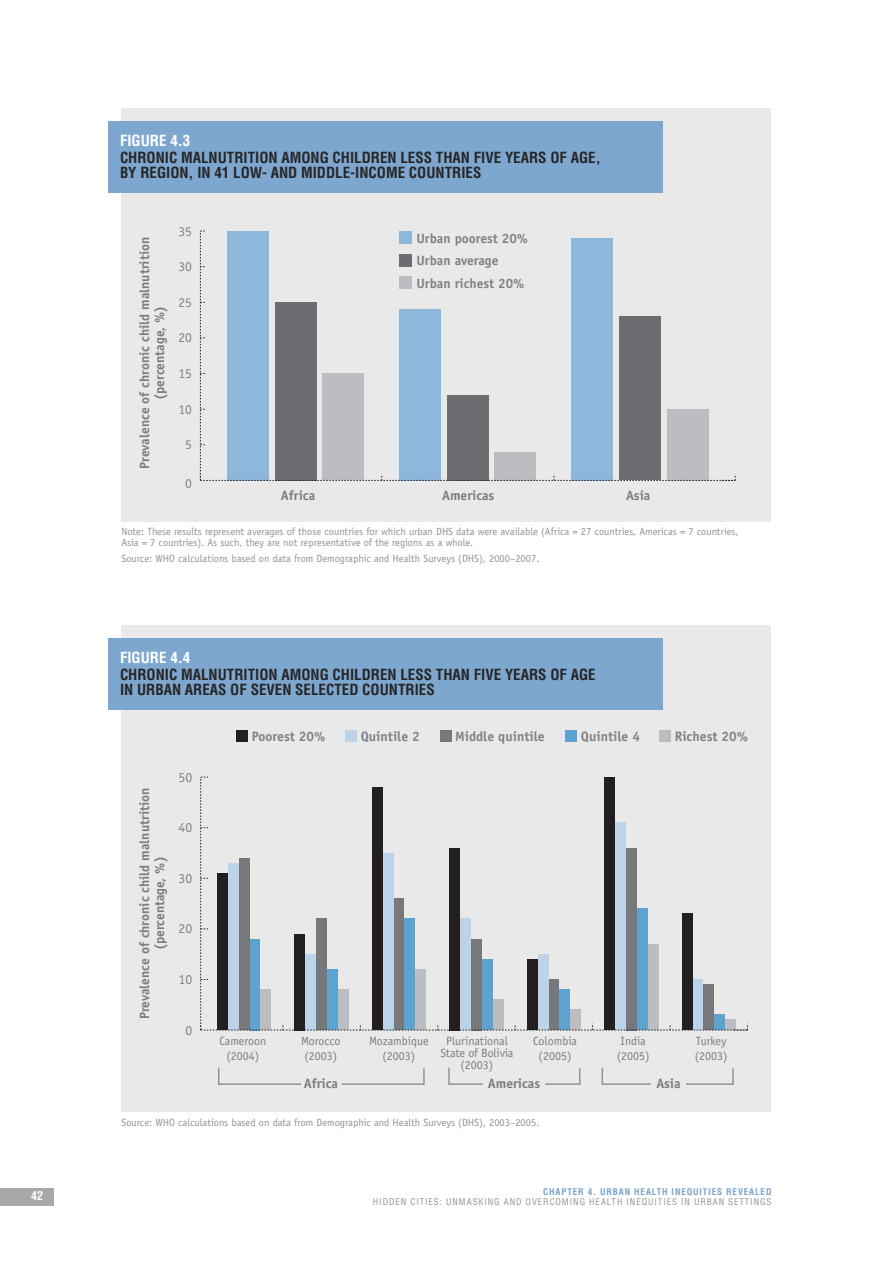
<style>
.page{position:relative;width:893px;height:1263px;background:#fff}
.page>*{position:absolute;margin:0;border:0;box-sizing:border-box;transform-origin:0 0}
.t1{font:700 condensed 15px/15px "Helvetica";color:#272627}
.t2{font:700 condensed 15px "Helvetica";color:#fff}
.t3{font:700 13.65px "Officina Sans";color:#808285}
.t4{font:13.65px "Officina Sans";color:#808285}
.t5{font:700 13.5px/15px "Officina Sans";color:#7d7d7d;text-align:center}
.t6{font:700 13.5px "Officina Sans";color:#808285}
.t7{font:13.5px "Officina Sans";color:#808285}
.t8{font:12px/15px "Officina Sans";color:#7d7d7d;text-align:center}
.t9{font:700 condensed 12px "Helvetica";color:#fff}
.t10{font:10.5px/11.1px "Officina Sans";color:#939393}
.t11{font:condensed 9px "Helvetica";letter-spacing:.1em;color:#939393}
.t12{font:700 condensed 9px "Helvetica";letter-spacing:.1em;color:#77a2ce}
</style>
<div class="page">
<div style="left:0;top:1188px;width:54px;height:18px;background:#a9a8a9"></div>
<div style="left:121px;top:108px;width:650px;height:413px;background:#e9e9e9"></div>
<svg style="left:200px;top:231px;width:536px;height:250px"></svg>
<div style="left:399px;top:276px;width:12px;height:13px;background:#bcbdc0"></div>
<div style="left:399px;top:254px;width:12px;height:12px;background:#6c6d70"></div>
<div style="left:399px;top:231px;width:12px;height:13px;background:#8db8dc"></div>
<div style="left:108px;top:122px;width:555px;height:71px;background:#7ea7d0"></div>
<div style="left:121px;top:625px;width:650px;height:487px;background:#e9e9e9"></div>
<div style="left:659px;top:730px;width:12px;height:12px;background:#bcbdc0"></div>
<div style="left:566px;top:730px;width:11px;height:12px;background:#5ea3d0"></div>
<div style="left:440px;top:730px;width:11px;height:12px;background:#76787b"></div>
<div style="left:345px;top:730px;width:12px;height:12px;background:#bbd4ea"></div>
<div style="left:236px;top:730px;width:12px;height:12px;background:#231f20"></div>
<svg style="left:200px;top:777px;width:548px;height:254px"></svg>
<div style="left:108px;top:639px;width:555px;height:71px;background:#7ea7d0"></div>
<svg style="left:218px;top:1067px;width:207px;height:18px"></svg>
<div style="left:301px;top:1078px;width:40px;height:14px;background:#e9e9e9"></div>
<svg style="left:448px;top:1067px;width:133px;height:18px"></svg>
<div style="left:483px;top:1078px;width:62px;height:14px;background:#e9e9e9"></div>
<svg style="left:601px;top:1067px;width:133px;height:18px"></svg>
<div style="left:651px;top:1078px;width:35px;height:14px;background:#e9e9e9"></div>
<p class="t9" style="left:31px;top:1189px;width:13px">42</p>
<h1 class="t2" style="left:120px;top:132px;width:72px">FIGURE 4.3</h1>
<h1 class="t1" style="left:120px;top:151px;width:482px">CHRONIC MALNUTRITION AMONG CHILDREN LESS THAN FIVE YEARS OF AGE,<br>BY REGION, IN 41 LOW- AND MIDDLE-INCOME COUNTRIES</h1>
<p class="t5" style="left:138px;top:469px;width:233px;rotate:-90deg">Prevalence of chronic child malnutrition (percentage, %)</p>
<p class="t7" style="left:179px;top:226px;width:15px">35</p>
<p class="t7" style="left:179px;top:261px;width:15px">30</p>
<p class="t7" style="left:179px;top:297px;width:15px">25</p>
<p class="t7" style="left:179px;top:333px;width:15px">20</p>
<p class="t7" style="left:179px;top:368px;width:15px">15</p>
<p class="t7" style="left:179px;top:404px;width:15px">10</p>
<p class="t7" style="left:185px;top:440px;width:8px">5</p>
<p class="t7" style="left:185px;top:478px;width:8px">0</p>
<p class="t6" style="left:416px;top:233px;width:113px">Urban poorest 20%</p>
<p class="t6" style="left:416px;top:256px;width:84px">Urban average</p>
<p class="t6" style="left:416px;top:278px;width:109px">Urban richest 20%</p>
<p class="t5" style="left:281px;top:489px;width:36px">Africa</p>
<p class="t5" style="left:442px;top:489px;width:54px">Americas</p>
<p class="t5" style="left:626px;top:489px;width:26px">Asia</p>
<p class="t10" style="left:121px;top:527px;width:619px">Note: These results represent averages of those countries for which urban DHS data were available (Africa = 27 countries, Americas = 7 countries,<br>Asia = 7 countries). As such, they are not representative of the regions as a whole.</p>
<p class="t10" style="left:121px;top:553px;width:419px">Source: WHO calculations based on data from Demographic and Health Surveys (DHS), 2000–2007.</p>
<h1 class="t2" style="left:120px;top:649px;width:72px">FIGURE 4.4</h1>
<h1 class="t1" style="left:120px;top:668px;width:477px">CHRONIC MALNUTRITION AMONG CHILDREN LESS THAN FIVE YEARS OF AGE<br>IN URBAN AREAS OF SEVEN SELECTED COUNTRIES</h1>
<p class="t5" style="left:138px;top:1019px;width:233px;rotate:-90deg">Prevalence of chronic child malnutrition (percentage, %)</p>
<h2 class="t4" style="left:179px;top:772px;width:15px">50</h2>
<h2 class="t4" style="left:179px;top:822px;width:15px">40</h2>
<h2 class="t4" style="left:179px;top:873px;width:15px">30</h2>
<h2 class="t4" style="left:179px;top:924px;width:15px">20</h2>
<h2 class="t4" style="left:179px;top:974px;width:15px">10</h2>
<h2 class="t4" style="left:185px;top:1025px;width:8px">0</h2>
<h2 class="t3" style="left:252px;top:731px;width:75px">Poorest 20%</h2>
<h2 class="t3" style="left:361px;top:731px;width:61px">Quintile 2</h2>
<h2 class="t3" style="left:455px;top:731px;width:91px">Middle quintile</h2>
<h2 class="t3" style="left:581px;top:731px;width:61px">Quintile 4</h2>
<h2 class="t3" style="left:675px;top:731px;width:75px">Richest 20%</h2>
<p class="t8" style="left:219px;top:1034px;width:48px">Cameroon (2004)</p>
<p class="t8" style="left:301px;top:1034px;width:41px;text-align:left">Morocco (2003)</p>
<p class="t8" style="left:369px;top:1034px;width:61px">Mozambique (2003)</p>
<p class="t8" style="left:440px;top:1035px;width:75px;line-height:12px">Plurinational<br>State of Bolivia (2003)</p>
<p class="t8" style="left:533px;top:1034px;width:45px">Colombia (2005)</p>
<p class="t8" style="left:617px;top:1034px;width:34px">India (2005)</p>
<p class="t8" style="left:695px;top:1034px;width:34px;text-align:left">Turkey (2003)</p>
<p class="t5" style="left:304px;top:1077px;width:36px">Africa</p>
<p class="t5" style="left:488px;top:1077px;width:54px">Americas</p>
<p class="t5" style="left:656px;top:1077px;width:26px">Asia</p>
<p class="t10" style="left:121px;top:1117px;width:419px">Source: WHO calculations based on data from Demographic and Health Surveys (DHS), 2003–2005.</p>
<p class="t12" style="left:543px;top:1186px;width:230px">CHAPTER 4. URBAN HEALTH INEQUITIES REVEALED</p>
<p class="t11" style="left:373px;top:1197px;width:400px">HIDDEN CITIES: UNMASKING AND OVERCOMING HEALTH INEQUITIES IN URBAN SETTINGS</p>
</div>
